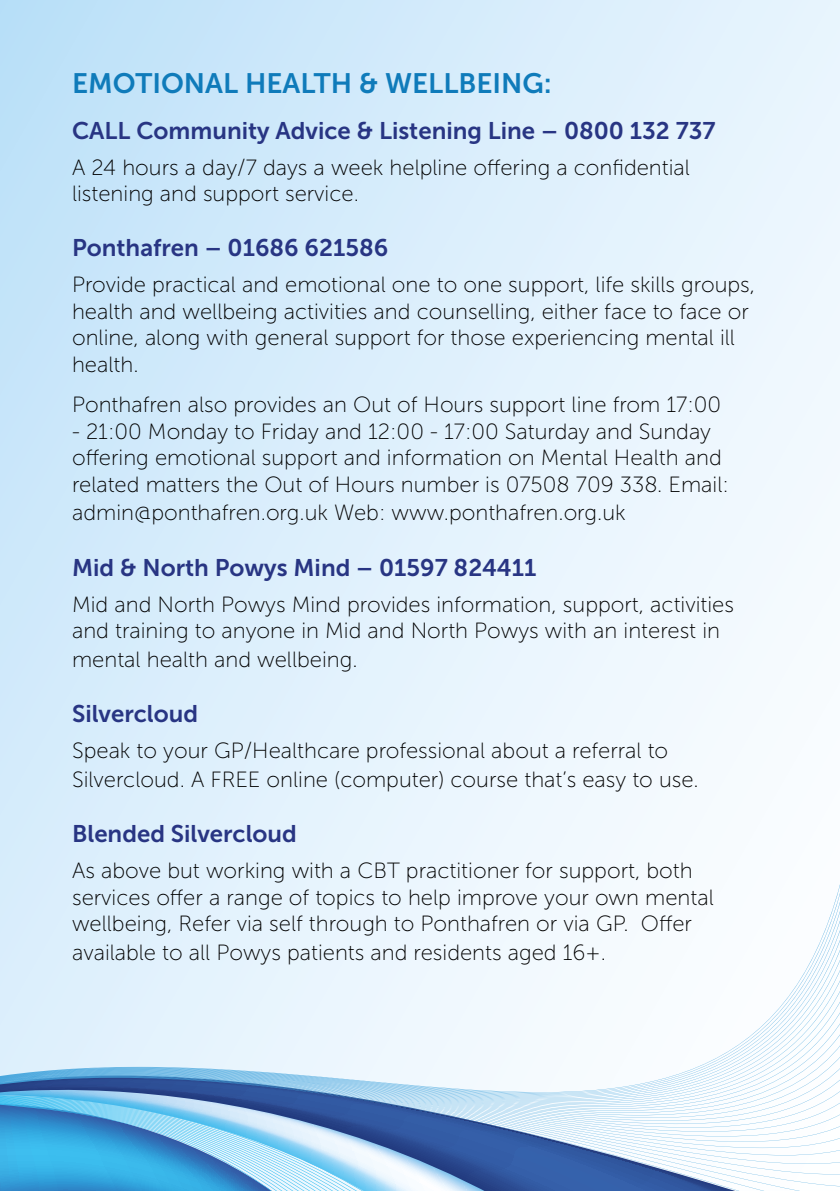
<style>
.page{position:relative;width:840px;height:1191px;background:#fff}
.page>*{position:absolute;margin:0;border:0;box-sizing:border-box;transform-origin:0 0}
.t1{font:28px "Museo Sans 700";color:#0f7bba}
.t2{font:24px "Museo Sans 700";color:#283583}
.t3{font:22px/26.4px "Museo Sans 100";color:#000}
</style>
<div class="page">
<div style="left:0;top:0;width:839px;height:1191px;background:linear-gradient(to right,#c7e5fa,#f3f9fe)"></div>
<svg style="left:0;top:774px;width:839px;height:417px"></svg>
<svg style="left:0;top:1103px;width:424px;height:88px"></svg>
<p class="t1" style="left:72px;top:68px;width:481px">EMOTIONAL HEALTH &amp; WELLBEING:</p>
<p class="t2" style="left:72px;top:117px;width:644px">CALL Community Advice &amp; Listening Line – 0800 132 737</p>
<p class="t3" style="left:72px;top:154px;width:619px">A 24 hours a day/7 days a week helpline offering a confidential listening and support service.</p>
<p class="t2" style="left:72px;top:235px;width:317px">Ponthafren – 01686 621586</p>
<p class="t3" style="left:72px;top:272px;width:684px">Provide practical and emotional one to one support, life skills groups, health and wellbeing activities and counselling, either face to face or online, along with general support for those experiencing mental ill health.</p>
<p class="t3" style="left:72px;top:392px;width:650px">Ponthafren also provides an Out of Hours support line from 17:00</p>
<p class="t3" style="left:72px;top:418px;width:658px">- 21:00 Monday to Friday and 12:00 - 17:00 Saturday and Sunday offering emotional support and information on Mental Health and related matters the Out of Hours number is 07508 709 338. Email:</p>
<p class="t3" style="left:72px;top:500px;width:555px">admin@ponthafren.org.uk Web: www.ponthafren.org.uk</p>
<p class="t2" style="left:72px;top:554px;width:465px">Mid &amp; North Powys Mind – 01597 824411</p>
<p class="t3" style="left:72px;top:591px;width:663px">Mid and North Powys Mind provides information, support, activities and training to anyone in Mid and North Powys with an interest in</p>
<p class="t3" style="left:72px;top:646px;width:287px">mental health and wellbeing.</p>
<p class="t2" style="left:72px;top:700px;width:127px">Silvercloud</p>
<p class="t3" style="left:72px;top:736px;width:628px;line-height:28.8px">Speak to your GP/Healthcare professional about a referral to<br>Silvercloud. A FREE online (computer) course that’s easy to use.</p>
<p class="t2" style="left:72px;top:820px;width:226px">Blended Silvercloud</p>
<p class="t3" style="left:72px;top:857px;width:643px">As above but working with a CBT practitioner for support, both services offer a range of topics to help improve your own mental wellbeing, Refer via self through to Ponthafren or via GP. Offer</p>
<p class="t3" style="left:72px;top:939px;width:535px">available to all Powys patients and residents aged 16+.</p>
</div>
